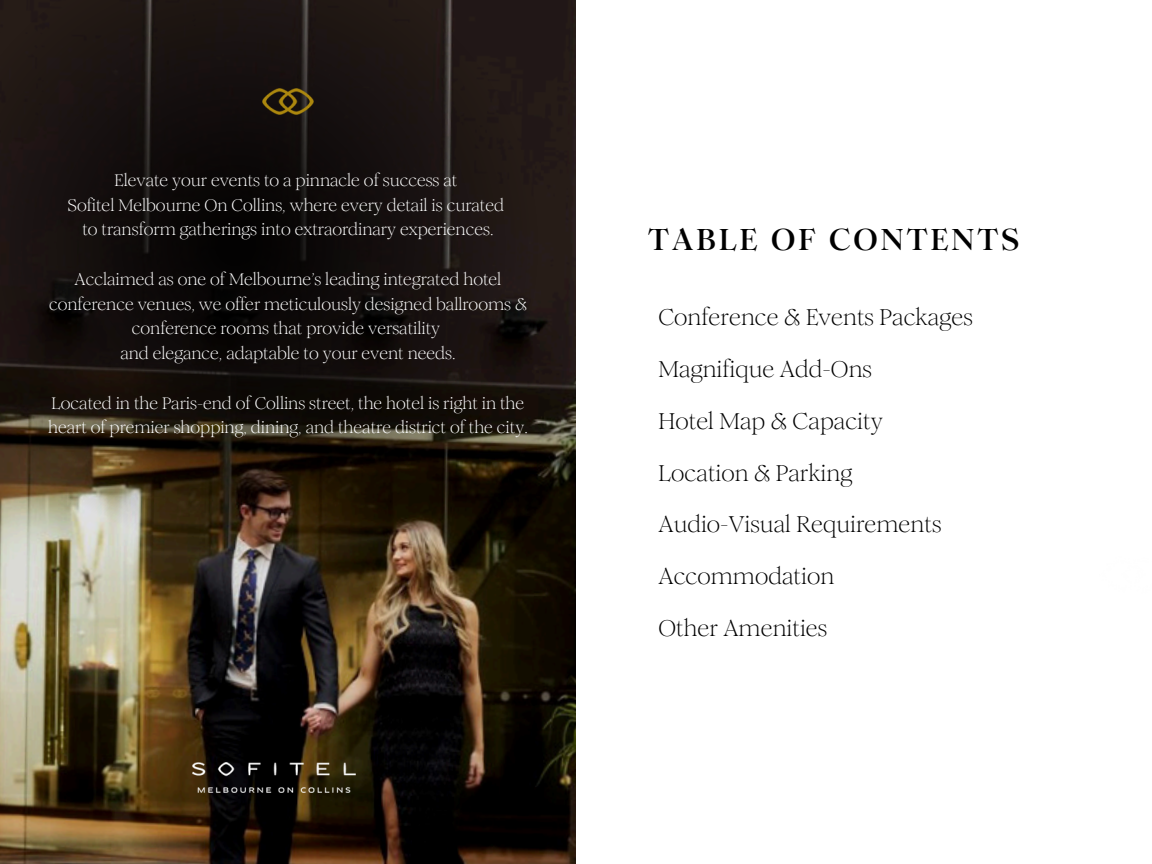
<style>
.page{position:relative;width:1152px;height:864px;background:#fff}
.page>*{position:absolute;margin:0;border:0;box-sizing:border-box;transform-origin:0 0}
.t1{font:700 30px "Romie";letter-spacing:.105em;color:#000}
.t2{font:22.5px "Romie";letter-spacing:.005em;color:#000}
.t3{font:16.5px/24.8px "Romie";color:#fff;text-align:center}
</style>
<div class="page">
<img style="left:0;top:1px;width:576px;height:863px">
<img style="left:192px;top:763px;width:164px;height:29px">
<svg style="left:0;top:0;width:566px;height:575px"></svg>
<img style="left:237px;top:63px;width:102px;height:78px">
<p class="t3" style="left:115px;top:168px;width:344px">Elevate your events to a pinnacle of success at</p>
<p class="t3" style="left:68px;top:193px;width:438px">Sofitel Melbourne On Collins, where every detail is curated</p>
<p class="t3" style="left:82px;top:217px;width:413px">to transform gatherings into extraordinary experiences.</p>
<p class="t3" style="left:49px;top:267px;width:479px">Acclaimed as one of Melbourne’s leading integrated hotel conference venues, we offer meticulously designed ballrooms &amp; conference rooms that provide versatility</p>
<p class="t3" style="left:120px;top:341px;width:337px">and elegance, adaptable to your event needs.</p>
<h1 class="t3" style="left:48px;top:391px;width:481px;text-align:left">Located in the Paris-end of Collins street, the hotel is right in the heart of premier shopping, dining, and theatre district of the city.</h1>
<p class="t1" style="left:648px;top:221px;width:373px">TABLE OF CONTENTS</p>
<p class="t2" style="left:658px;top:303px;width:316px">Conference &amp; Events Packages</p>
<p class="t2" style="left:658px;top:355px;width:215px">Magnifique Add-Ons</p>
<p class="t2" style="left:658px;top:406px;width:226px">Hotel Map &amp; Capacity</p>
<p class="t2" style="left:658px;top:458px;width:195px">Location &amp; Parking</p>
<p class="t2" style="left:658px;top:510px;width:284px">Audio-Visual Requirements</p>
<p class="t2" style="left:658px;top:562px;width:177px">Accommodation</p>
<p class="t2" style="left:658px;top:613px;width:170px">Other Amenities</p>
</div>
